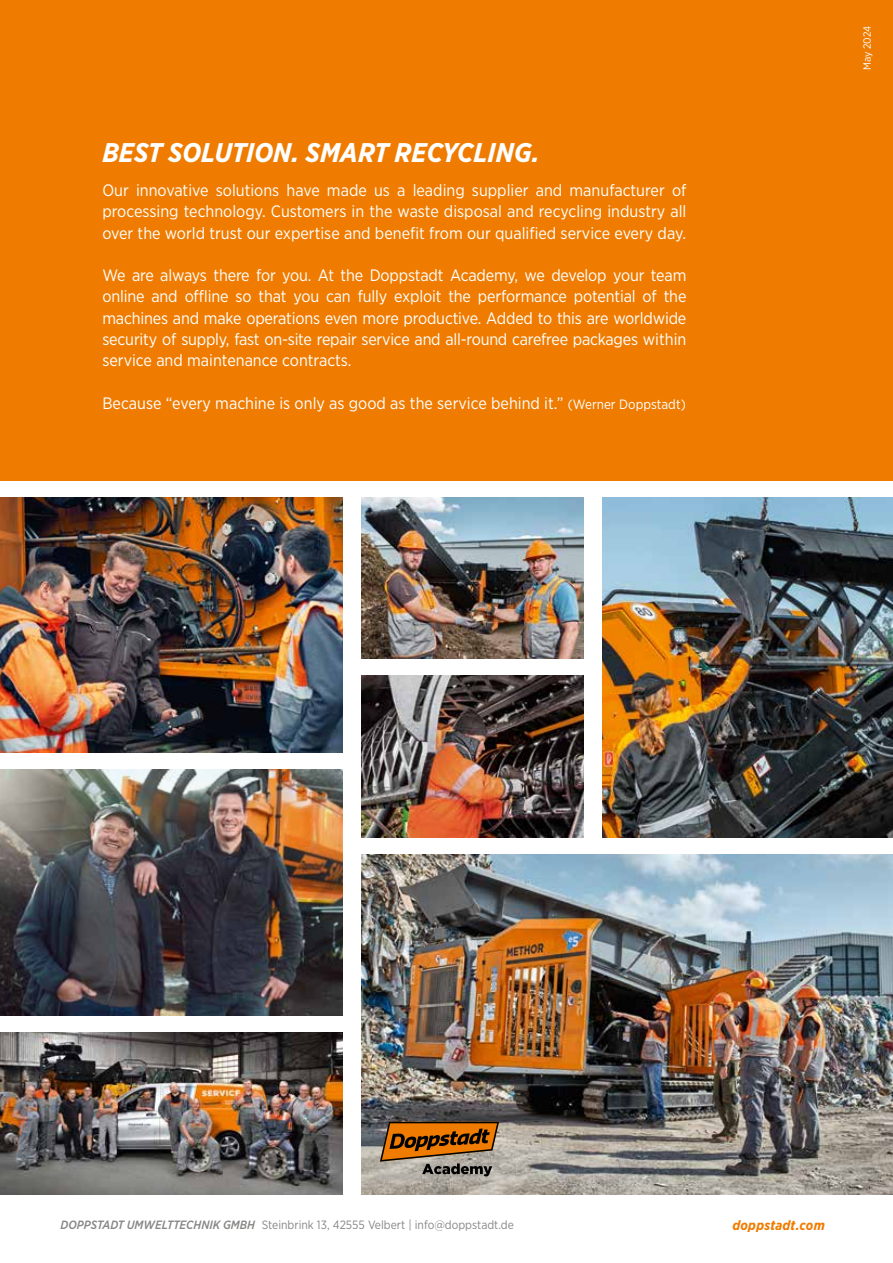
<style>
.page{position:relative;width:893px;height:1263px;background:#fff}
.page>*{position:absolute;margin:0;border:0;box-sizing:border-box;transform-origin:0 0}
.t1{font:italic 700 27px "Gotham Narrow";color:#fff}
.t2{font:16.5px/21.3px "Gotham Narrow";color:#fff;text-align:justify}
.t3{font:italic 700 13.5px "Gotham Narrow";letter-spacing:.015em;color:#ef7c00}
.t4{font:12px "Gotham Narrow";color:#878786}
.t5{font:10.5px "Gotham Narrow";letter-spacing:-.01em;color:#fff}
.s1{font-size:13.5px}
.s2{font-weight:500;font-style:italic}
</style>
<div class="page">
<img style="left:0;top:497px;width:343px;height:255px">
<img style="left:0;top:1033px;width:343px;height:161px">
<img style="left:0;top:769px;width:343px;height:247px">
<img style="left:602px;top:497px;width:291px;height:340px">
<img style="left:361px;top:497px;width:223px;height:162px">
<img style="left:361px;top:676px;width:223px;height:161px">
<img style="left:361px;top:854px;width:532px;height:340px">
<svg style="left:380px;top:1122px;width:119px;height:54px;background:#9d6e39"></svg>
<div style="left:0;top:0;width:893px;height:480px;background:#ef7c00"></div>
<h1 class="t1" style="left:102px;top:135px;width:439px">BEST SOLUTION. SMART RECYCLING.</h1>
<p class="t2" style="left:102px;top:179px;width:585px">Our innovative solutions have made us a leading supplier and manufacturer of processing technology. Customers in the waste disposal and recycling industry all over the world trust our expertise and benefit from our qualified service every day.</p>
<p class="t2" style="left:102px;top:264px;width:585px">We are always there for you. At the Doppstadt Academy, we develop your team online and offline so that you can fully exploit the performance potential of the machines and make operations even more productive. Added to this are worldwide security of supply, fast on-site repair service and all-round carefree packages within service and maintenance contracts.</p>
<p class="t2" style="left:102px;top:392px;width:585px">Because “every machine is only as good as the service behind it.” <span class="s1">(Werner Doppstadt)</span></p>
<p class="t5" style="left:861px;top:70px;width:46px;rotate:-90deg">May 2024</p>
<p class="t4" style="left:61px;top:1217px;width:455px"><span class="s2">DOPPSTADT UMWELTTECHNIK GMBH</span> Steinbrink 13, 42555 Velbert | info@doppstadt.de</p>
<p class="t3" style="left:732px;top:1216px;width:94px">doppstadt.com</p>
</div>
